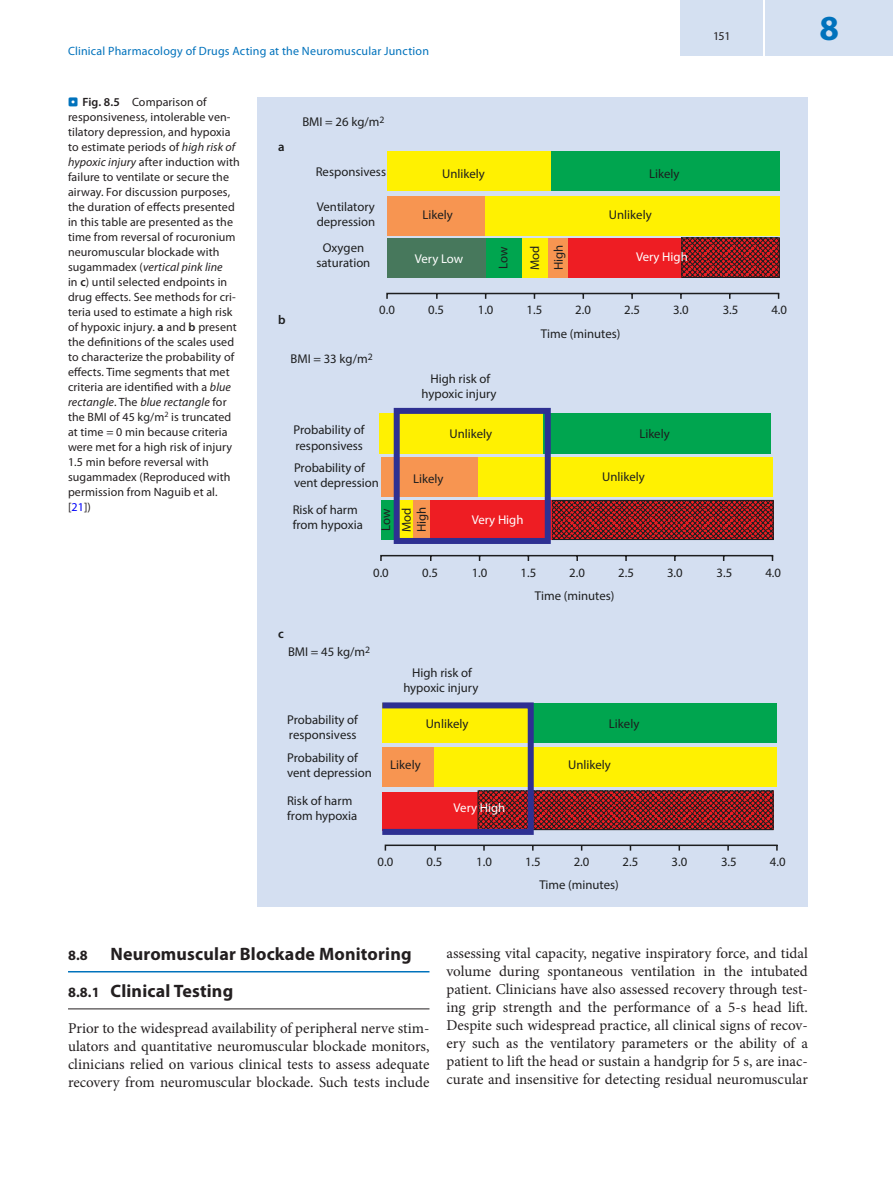
<style>
.page{position:relative;width:893px;height:1187px;background:#fff}
.page>*{position:absolute;margin:0;border:0;box-sizing:border-box;transform-origin:0 0}
.t1{font:700 35.25px "Myriad Pro";color:#0072bc}
.t2{font:700 18px/36px "Myriad Pro";letter-spacing:.01em;color:#231f20}
.t3{font:15px/18px "Minion Pro";color:#231f20;text-align:justify}
.t4{font:700 14.25px "Myriad Pro";color:#231f20}
.t5{font:12.75px/15.3px "Myriad Pro Regular 7";color:#1d1e1f}
.t6{font:12.75px "Myriad Pro Regular 7";color:#fff}
.t7{font:12.75px "Myriad Pro Semibold 4";color:#1d1e1f}
.t8{font:12px/15px "Myriad Pro";letter-spacing:.01em;color:#231f20}
.t9{font:12px "Myriad Pro Regular 4";letter-spacing:.015em;color:#0072bc}
.s1{font-family:"Blik Buttons";color:#0072bc}
.s2{font-weight:600}
.s3{font-style:italic}
.s4{color:#0000fa}
.s5{font-size:14.25px}
</style>
<div class="page">
<div style="left:680px;top:0;width:83px;height:55px;background:#d4e0f1"></div>
<div style="left:765px;top:0;width:128px;height:55px;background:#d4e0f1"></div>
<hr style="left:68px;top:970px;width:361px;height:2px;background:#0072bc">
<hr style="left:68px;top:1008px;width:361px;height:1px;background:#231f20">
<div style="left:257px;top:97px;width:551px;height:809px;background:#d4dff1"></div>
<div style="left:387px;top:196px;width:98px;height:39px;background:#f79551"></div>
<div style="left:387px;top:238px;width:100px;height:39px;background:#47785c"></div>
<div style="left:568px;top:238px;width:114px;height:39px;background:#ee1d23"></div>
<div style="left:547px;top:238px;width:21px;height:39px;background:#f79551"></div>
<svg style="left:379px;top:292px;width:401px;height:559px"></svg>
<div style="left:381px;top:457px;width:97px;height:40px;background:#f79551"></div>
<div style="left:478px;top:457px;width:294px;height:40px;background:#fff101"></div>
<div style="left:551px;top:500px;width:223px;height:40px;border:1px solid #1d1e1f"></div>
<svg style="left:552px;top:500px;width:221px;height:39px;background:#841d20"></svg>
<div style="left:413px;top:500px;width:17px;height:39px;background:#f79551"></div>
<div style="left:430px;top:500px;width:122px;height:39px;background:#ee1d23"></div>
<div style="left:382px;top:747px;width:52px;height:39px;background:#f79551"></div>
<div style="left:681px;top:237px;width:99px;height:41px;border:1px solid #1d1e1f"></div>
<svg style="left:682px;top:238px;width:97px;height:39px;background:#881d20"></svg>
<div style="left:551px;top:151px;width:228px;height:40px;background:#00a54f"></div>
<div style="left:487px;top:238px;width:35px;height:39px;background:#00a54f"></div>
<div style="left:543px;top:413px;width:228px;height:41px;background:#00a54f"></div>
<div style="left:381px;top:500px;width:15px;height:39px;background:#00a54f"></div>
<div style="left:533px;top:703px;width:244px;height:40px;background:#00a54f"></div>
<div style="left:387px;top:151px;width:164px;height:40px;background:#fff101"></div>
<div style="left:485px;top:196px;width:294px;height:39px;background:#fff101"></div>
<div style="left:522px;top:238px;width:25px;height:39px;background:#fff101"></div>
<div style="left:380px;top:413px;width:163px;height:41px;background:#fff101"></div>
<div style="left:396px;top:500px;width:17px;height:39px;background:#fff101"></div>
<div style="left:382px;top:703px;width:151px;height:40px;background:#fff101"></div>
<div style="left:434px;top:747px;width:343px;height:39px;background:#fff101"></div>
<div style="left:394px;top:408px;width:157px;height:136px;border:6px solid #2e3092"></div>
<div style="left:477px;top:790px;width:297px;height:40px;border:1px solid #1d1e1f"></div>
<svg style="left:478px;top:790px;width:295px;height:39px;background:#861e21"></svg>
<div style="left:379px;top:702px;width:155px;height:132px;border:6px solid #2e3092"></div>
<p class="t9" style="left:68px;top:44px;width:363px">Clinical Pharmacology of Drugs Acting at the Neuromuscular Junction</p>
<p class="t8" style="left:713px;top:29px;width:19px">151</p>
<p class="t8" style="left:68px;top:94px;width:173px"><span class="s1">..</span> <span class="s2">Fig. 8.5</span> Comparison of responsiveness, intolerable ven&shy;tilatory depression, and hypoxia to estimate periods of <span class="s3">high risk of hypoxic injury</span> after induction with failure to ventilate or secure the airway. For discussion purposes, the duration of effects presented in this table are presented as the time from reversal of rocuronium neuromuscular blockade with sugammadex (<span class="s3">vertical pink line<br></span>in <span class="s2">c</span>) until selected endpoints in drug effects. See methods for cri&shy;teria used to estimate a high risk of hypoxic injury. <span class="s2">a</span> and <span class="s2">b</span> present the definitions of the scales used to characterize the probability of effects. Time segments that met criteria are identified with a <span class="s3">blue rectangle</span>. The <span class="s3">blue rectangle</span> for the BMI of 45 kg/m<sup>2</sup> is truncated at time = 0 min because criteria were met for a high risk of injury<br>1.5 min before reversal with sugammadex (Reproduced with permission from Naguib et al. [<span class="s4">21</span>])</p>
<p class="t7" style="left:278px;top:140px;width:8px">a</p>
<p class="t7" style="left:278px;top:313px;width:9px">b</p>
<p class="t5" style="left:302px;top:114px;width:84px">BMI = 26 kg/m<sup>2</sup></p>
<p class="t5" style="left:316px;top:164px;width:72px">Responsivess</p>
<p class="t5" style="left:317px;top:199px;width:60px">Ventilatory depression</p>
<p class="t5" style="left:316px;top:240px;width:55px;text-align:center">Oxygen saturation</p>
<p class="t5" style="left:442px;top:165px;width:44px">Unlikely</p>
<p class="t5" style="left:423px;top:207px;width:32px">Likely</p>
<p class="t5" style="left:649px;top:165px;width:32px">Likely</p>
<p class="t5" style="left:609px;top:207px;width:44px">Unlikely</p>
<p class="t5" style="left:523px;top:270px;width:27px;line-height:23.5px;rotate:-90deg">Mod<br>High</p>
<p class="t5" style="left:495px;top:269px;width:24px;rotate:-90deg">Low</p>
<p class="t6" style="left:415px;top:251px;width:50px">Very Low</p>
<p class="t6" style="left:636px;top:249px;width:53px">Very High</p>
<p class="t5" style="left:379px;top:302px;width:17px">0.0</p>
<p class="t5" style="left:428px;top:302px;width:17px">0.5</p>
<p class="t5" style="left:478px;top:302px;width:17px">1.0</p>
<p class="t5" style="left:527px;top:302px;width:17px">1.5</p>
<p class="t5" style="left:575px;top:302px;width:17px">2.0</p>
<p class="t5" style="left:624px;top:302px;width:17px">2.5</p>
<p class="t5" style="left:673px;top:302px;width:17px">3.0</p>
<p class="t5" style="left:723px;top:302px;width:17px">3.5</p>
<p class="t5" style="left:771px;top:302px;width:17px">4.0</p>
<p class="t5" style="left:541px;top:325px;width:81px">Time (minutes)</p>
<p class="t5" style="left:291px;top:350px;width:84px">BMI = 33 kg/m<sup>2</sup></p>
<p class="t5" style="left:294px;top:422px;width:72px">Probability of responsivess</p>
<p class="t5" style="left:294px;top:459px;width:86px">Probability of vent depression</p>
<p class="t5" style="left:293px;top:502px;width:72px">Risk of harm from hypoxia</p>
<p class="t5" style="left:378px;top:530px;width:24px;rotate:-90deg">Low</p>
<p class="t5" style="left:422px;top:371px;width:76px;text-align:center">High risk of hypoxic injury</p>
<p class="t5" style="left:449px;top:426px;width:44px">Unlikely</p>
<p class="t5" style="left:639px;top:426px;width:32px">Likely</p>
<p class="t5" style="left:413px;top:471px;width:32px">Likely</p>
<p class="t5" style="left:399px;top:532px;width:27px;line-height:14.9px;rotate:-90deg">Mod<br>High</p>
<p class="t6" style="left:472px;top:511px;width:53px">Very High</p>
<p class="t5" style="left:602px;top:469px;width:44px">Unlikely</p>
<p class="t7" style="left:278px;top:627px;width:7px">c</p>
<p class="t5" style="left:373px;top:564px;width:17px">0.0</p>
<p class="t5" style="left:422px;top:564px;width:17px">0.5</p>
<p class="t5" style="left:472px;top:564px;width:17px">1.0</p>
<p class="t5" style="left:521px;top:564px;width:17px">1.5</p>
<p class="t5" style="left:569px;top:564px;width:17px">2.0</p>
<p class="t5" style="left:618px;top:564px;width:17px">2.5</p>
<p class="t5" style="left:667px;top:564px;width:17px">3.0</p>
<p class="t5" style="left:717px;top:564px;width:17px">3.5</p>
<p class="t5" style="left:765px;top:564px;width:17px">4.0</p>
<p class="t5" style="left:535px;top:587px;width:81px">Time (minutes)</p>
<p class="t5" style="left:288px;top:644px;width:84px">BMI = 45 kg/m<sup>2</sup></p>
<p class="t5" style="left:287px;top:711px;width:72px">Probability of responsivess</p>
<p class="t5" style="left:287px;top:750px;width:86px">Probability of vent depression</p>
<p class="t5" style="left:287px;top:792px;width:72px">Risk of harm from hypoxia</p>
<p class="t5" style="left:403px;top:665px;width:76px;text-align:center">High risk of hypoxic injury</p>
<p class="t5" style="left:426px;top:716px;width:44px">Unlikely</p>
<p class="t5" style="left:390px;top:756px;width:32px">Likely</p>
<p class="t6" style="left:454px;top:799px;width:53px">Very High</p>
<p class="t5" style="left:609px;top:716px;width:32px">Likely</p>
<p class="t5" style="left:568px;top:756px;width:44px">Unlikely</p>
<p class="t5" style="left:378px;top:854px;width:17px">0.0</p>
<p class="t5" style="left:427px;top:854px;width:17px">0.5</p>
<p class="t5" style="left:476px;top:854px;width:17px">1.0</p>
<p class="t5" style="left:525px;top:854px;width:17px">1.5</p>
<p class="t5" style="left:574px;top:854px;width:17px">2.0</p>
<p class="t5" style="left:623px;top:854px;width:17px">2.5</p>
<p class="t5" style="left:671px;top:854px;width:17px">3.0</p>
<p class="t5" style="left:721px;top:854px;width:17px">3.5</p>
<p class="t5" style="left:770px;top:854px;width:17px">4.0</p>
<p class="t5" style="left:539px;top:877px;width:81px">Time (minutes)</p>
<h1 class="t1" style="left:819px;top:6px;width:21px">8</h1>
<h2 class="t2" style="left:68px;top:935px;width:345px;text-indent:43px">Neuromuscular Blockade Monitoring<br><span class="s5">8.8.1</span> Clinical Testing</h2>
<p class="t3" style="left:68px;top:1018px;width:363px">Prior to the widespread availability of peripheral nerve stim&shy;ulators and quantitative neuromuscular blockade monitors, clinicians relied on various clinical tests to assess adequate recovery from neuromuscular blockade. Such tests include</p>
<p class="t4" style="left:68px;top:946px;width:21px">8.8</p>
<p class="t3" style="left:446px;top:944px;width:363px">assessing vital capacity, negative inspiratory force, and tidal volume during spontaneous ventilation in the intubated patient. Clinicians have also assessed recovery through test&shy;ing grip strength and the performance of a 5-s head lift.<br>Despite such widespread practice, all clinical signs of recov&shy;ery such as the ventilatory parameters or the ability of a patient to lift the head or sustain a handgrip for 5 s, are inac&shy;curate and insensitive for detecting residual neuromuscular</p>
</div>
